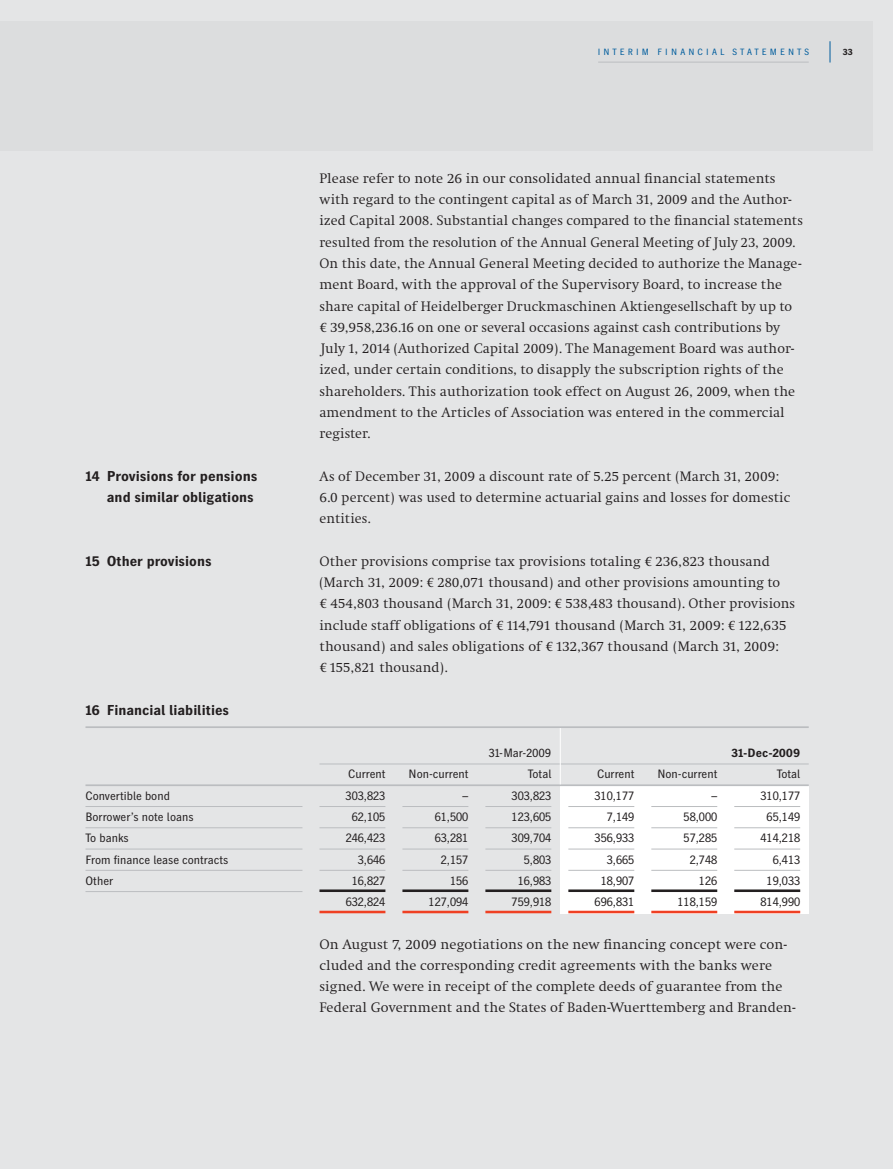
<style>
.page{position:relative;width:893px;height:1169px;background:#fff}
.page>*{position:absolute;margin:0;border:0;box-sizing:border-box;transform-origin:0 0}
.t1{font:14.25px/21.3px "HD Antiqua NM";color:#231f20}
.t2{font:700 14.25px/21.3px "HD Gothic Prop NM";color:#231f20;text-align:right}
.t3{font:12px "HD Gothic Tab NM";color:#231f20}
.t4{font:12px "HD Gothic Prop NM";color:#231f20}
.t5{font:700 12px "HD Gothic Prop NM";color:#231f20}
.t6{font:9px "HD Gothic Prop NM";letter-spacing:.35em;color:#005d9d}
.t7{font:700 9px "HD Gothic Prop NM";color:#231f20}
.s1{font-family:"Heidelberg Antiqua"}
</style>
<div class="page">
<div style="left:0;top:0;width:892px;height:1168px;background:#e4e5e6"></div>
<div style="left:0;top:21px;width:872px;height:130px;background:#dcddde"></div>
<hr style="left:598px;top:62px;width:210px;height:1px;background:#bbbdc0">
<svg style="left:829px;top:41px;width:1px;height:22px"></svg>
<div style="left:560px;top:786px;width:248px;height:127px;background:#fff"></div>
<hr style="left:85px;top:806px;width:217px;height:1px;background:#bbbdc0">
<hr style="left:734px;top:806px;width:66px;height:1px;background:#bbbdc0">
<hr style="left:651px;top:806px;width:66px;height:1px;background:#bbbdc0">
<hr style="left:568px;top:806px;width:66px;height:1px;background:#bbbdc0">
<hr style="left:485px;top:806px;width:66px;height:1px;background:#bbbdc0">
<hr style="left:402px;top:806px;width:66px;height:1px;background:#bbbdc0">
<hr style="left:319px;top:806px;width:66px;height:1px;background:#bbbdc0">
<hr style="left:85px;top:827px;width:217px;height:1px;background:#bbbdc0">
<hr style="left:734px;top:827px;width:66px;height:1px;background:#bbbdc0">
<hr style="left:651px;top:827px;width:66px;height:1px;background:#bbbdc0">
<hr style="left:568px;top:827px;width:66px;height:1px;background:#bbbdc0">
<hr style="left:485px;top:827px;width:66px;height:1px;background:#bbbdc0">
<hr style="left:402px;top:827px;width:66px;height:1px;background:#bbbdc0">
<hr style="left:319px;top:827px;width:66px;height:1px;background:#bbbdc0">
<hr style="left:85px;top:848px;width:217px;height:1px;background:#bbbdc0">
<hr style="left:734px;top:848px;width:66px;height:1px;background:#bbbdc0">
<hr style="left:651px;top:848px;width:66px;height:1px;background:#bbbdc0">
<hr style="left:568px;top:848px;width:66px;height:1px;background:#bbbdc0">
<hr style="left:485px;top:848px;width:66px;height:1px;background:#bbbdc0">
<hr style="left:402px;top:848px;width:66px;height:1px;background:#bbbdc0">
<hr style="left:319px;top:848px;width:66px;height:1px;background:#bbbdc0">
<hr style="left:85px;top:870px;width:217px;height:1px;background:#bbbdc0">
<hr style="left:734px;top:870px;width:66px;height:1px;background:#bbbdc0">
<hr style="left:651px;top:870px;width:66px;height:1px;background:#bbbdc0">
<hr style="left:568px;top:870px;width:66px;height:1px;background:#bbbdc0">
<hr style="left:485px;top:870px;width:66px;height:1px;background:#bbbdc0">
<hr style="left:402px;top:870px;width:66px;height:1px;background:#bbbdc0">
<hr style="left:319px;top:870px;width:66px;height:1px;background:#bbbdc0">
<hr style="left:85px;top:891px;width:217px;height:1px;background:#bbbdc0">
<hr style="left:734px;top:889px;width:66px;height:3px;background:#231f20">
<hr style="left:651px;top:889px;width:66px;height:3px;background:#231f20">
<hr style="left:568px;top:889px;width:66px;height:3px;background:#231f20">
<hr style="left:485px;top:889px;width:66px;height:3px;background:#231f20">
<hr style="left:402px;top:889px;width:66px;height:3px;background:#231f20">
<hr style="left:319px;top:889px;width:66px;height:3px;background:#231f20">
<hr style="left:734px;top:910px;width:66px;height:3px;background:#ef4023">
<hr style="left:651px;top:910px;width:66px;height:3px;background:#ef4023">
<hr style="left:568px;top:910px;width:66px;height:3px;background:#ef4023">
<hr style="left:485px;top:910px;width:66px;height:3px;background:#ef4023">
<hr style="left:402px;top:910px;width:66px;height:3px;background:#ef4023">
<hr style="left:319px;top:910px;width:66px;height:3px;background:#ef4023">
<hr style="left:319px;top:763px;width:489px;height:1px;background:#bbbdc0">
<hr style="left:85px;top:726px;width:723px;height:2px;background:#bbbdc0">
<hr style="left:85px;top:784px;width:723px;height:2px;background:#bbbdc0">
<hr style="left:560px;top:728px;width:1px;height:56px;background:#fff">
<p class="t6" style="left:597px;top:49px;width:213px">INTERIM FINANCIAL STATEMENTS</p>
<p class="t7" style="left:842px;top:49px;width:11px">33</p>
<p class="t1" style="left:319px;top:169px;width:485px">Please refer to note 26 in our consolidated annual financial statements with regard to the contingent capital as of March 31, 2009 and the Author&shy;ized Capital 2008. Substantial changes compared to the financial statements resulted from the resolution of the Annual General Meeting of July 23, 2009.<br>On this date, the Annual General Meeting decided to authorize the Manage&shy;ment Board, with the approval of the Supervisory Board, to increase the share capital of Heidelberger Druckmaschinen Aktiengesellschaft by up to <span class="s1">€</span> 39,958,236.16 on one or several occasions against cash contributions by July 1, 2014 (Authorized Capital 2009). The Management Board was author&shy;ized, under certain conditions, to disapply the subscription rights of the shareholders. This authorization took effect on August 26, 2009, when the amendment to the Articles of Association was entered in the commercial register.</p>
<p class="t2" style="left:85px;top:466px;width:174px">14 Provisions for pensions and similar obligations</p>
<p class="t1" style="left:319px;top:467px;width:472px">As of December 31, 2009 a discount rate of 5.25 percent (March 31, 2009:<br>6.0 percent) was used to determine actuarial gains and losses for domestic entities.</p>
<p class="t2" style="left:85px;top:551px;width:128px">15 Other provisions</p>
<p class="t1" style="left:319px;top:552px;width:477px">Other provisions comprise tax provisions totaling <span class="s1">€</span> 236,823 thousand (March 31, 2009: <span class="s1">€</span> 280,071 thousand) and other provisions amounting to<br><span class="s1">€</span> 454,803 thousand (March 31, 2009: <span class="s1">€</span> 538,483 thousand). Other provisions include staff obligations of <span class="s1">€</span> 114,791 thousand (March 31, 2009: <span class="s1">€</span> 122,635 thousand) and sales obligations of <span class="s1">€</span> 132,367 thousand (March 31, 2009:<br><span class="s1">€</span> 155,821 thousand).</p>
<p class="t2" style="left:85px;top:700px;width:145px">16 Financial liabilities</p>
<p class="t4" style="left:489px;top:748px;width:64px">31-Mar-2009</p>
<p class="t5" style="left:731px;top:748px;width:70px">31-Dec-2009</p>
<p class="t4" style="left:348px;top:770px;width:39px">Current</p>
<p class="t4" style="left:408px;top:770px;width:61px">Non-current</p>
<p class="t4" style="left:527px;top:770px;width:25px">Total</p>
<p class="t4" style="left:597px;top:770px;width:39px">Current</p>
<p class="t4" style="left:657px;top:770px;width:61px">Non-current</p>
<p class="t4" style="left:776px;top:770px;width:25px">Total</p>
<p class="t3" style="left:85px;top:791px;width:86px">Convertible bond</p>
<p class="t3" style="left:345px;top:791px;width:41px">303,823</p>
<p class="t3" style="left:462px;top:791px;width:7px">–</p>
<p class="t3" style="left:511px;top:791px;width:41px">303,823</p>
<p class="t3" style="left:594px;top:791px;width:41px">310,177</p>
<p class="t3" style="left:711px;top:791px;width:7px">–</p>
<p class="t3" style="left:760px;top:791px;width:41px">310,177</p>
<p class="t3" style="left:85px;top:812px;width:110px">Borrower’s note loans</p>
<p class="t3" style="left:352px;top:812px;width:35px">62,105</p>
<p class="t3" style="left:435px;top:812px;width:35px">61,500</p>
<p class="t3" style="left:511px;top:812px;width:41px">123,605</p>
<p class="t3" style="left:606px;top:812px;width:29px">7,149</p>
<p class="t3" style="left:683px;top:812px;width:35px">58,000</p>
<p class="t3" style="left:766px;top:812px;width:35px">65,149</p>
<p class="t3" style="left:85px;top:833px;width:45px">To banks</p>
<p class="t3" style="left:346px;top:833px;width:41px">246,423</p>
<p class="t3" style="left:435px;top:833px;width:35px">63,281</p>
<p class="t3" style="left:511px;top:833px;width:41px">309,704</p>
<p class="t3" style="left:594px;top:833px;width:41px">356,933</p>
<p class="t3" style="left:683px;top:833px;width:35px">57,285</p>
<p class="t3" style="left:760px;top:833px;width:41px">414,218</p>
<p class="t3" style="left:85px;top:855px;width:144px">From finance lease contracts</p>
<p class="t3" style="left:358px;top:855px;width:29px">3,646</p>
<p class="t3" style="left:441px;top:855px;width:29px">2,157</p>
<p class="t3" style="left:524px;top:855px;width:29px">5,803</p>
<p class="t3" style="left:606px;top:855px;width:29px">3,665</p>
<p class="t3" style="left:689px;top:855px;width:29px">2,748</p>
<p class="t3" style="left:772px;top:855px;width:29px">6,413</p>
<p class="t4" style="left:85px;top:876px;width:29px">Other</p>
<p class="t3" style="left:352px;top:876px;width:35px">16,827</p>
<p class="t3" style="left:450px;top:876px;width:20px">156</p>
<p class="t3" style="left:517px;top:876px;width:35px">16,983</p>
<p class="t3" style="left:600px;top:876px;width:35px">18,907</p>
<p class="t3" style="left:699px;top:876px;width:20px">126</p>
<p class="t3" style="left:766px;top:876px;width:35px">19,033</p>
<p class="t3" style="left:346px;top:897px;width:41px">632,824</p>
<p class="t3" style="left:428px;top:897px;width:41px">127,094</p>
<p class="t3" style="left:511px;top:897px;width:41px">759,918</p>
<p class="t3" style="left:594px;top:897px;width:41px">696,831</p>
<p class="t3" style="left:677px;top:897px;width:41px">118,159</p>
<p class="t3" style="left:760px;top:897px;width:41px">814,990</p>
<p class="t1" style="left:319px;top:934px;width:477px">On August 7, 2009 negotiations on the new financing concept were con&shy;cluded and the corresponding credit agreements with the banks were signed. We were in receipt of the complete deeds of guarantee from the Federal Government and the States of Baden-Wuerttemberg and Branden-</p>
</div>
